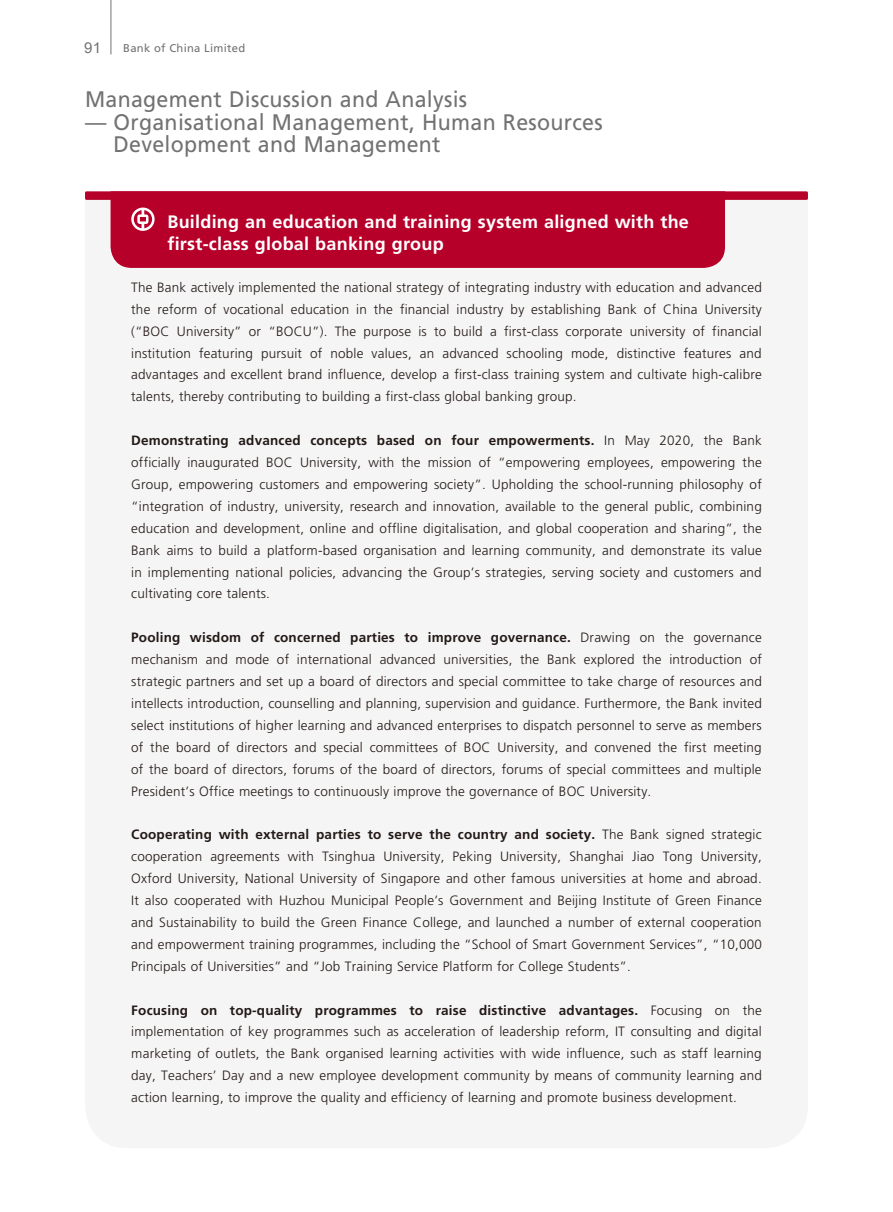
<style>
.page{position:relative;width:893px;height:1212px;background:#fff}
.page>*{position:absolute;margin:0;border:0;box-sizing:border-box;transform-origin:0 0}
.t1{font:22.5px/22.5px "Frutiger";letter-spacing:.015em;color:#727272;scale:.95 1}
.t2{font:700 18px/22.5px "Frutiger";letter-spacing:.015em;color:#fff}
.t3{font:15px "Arial";color:#727272}
.t4{font:300 13.5px/21.9px "Frutiger";letter-spacing:.015em;color:#231916;text-align:justify}
.t5{font:11.25px "Frutiger";letter-spacing:.025em;color:#727272}
.s1{font-weight:700}
</style>
<div class="page">
<hr style="left:111px;top:0;width:1px;height:54px;background:#727272">
<div style="left:111px;top:200px;width:614px;height:68px;background:#b6002a"></div>
<svg style="left:131px;top:208px;width:24px;height:23px"></svg>
<div style="left:85px;top:191px;width:723px;height:9px;background:#b6002a;border-radius:2px"></div>
<p class="t3" style="left:84px;top:37px;width:18px">91</p>
<p class="t5" style="left:123px;top:41px;width:123px">Bank of China Limited</p>
<h1 class="t1" style="left:85px;top:88px;width:404px">Management Discussion and Analysis</h1>
<h1 class="t1" style="left:114px;top:111px;width:516px;text-indent:-29px">— Organisational Management, Human Resources<br>Development and Management</h1>
<h2 class="t2" style="left:167px;top:210px;width:523px">Building an education and training system aligned with the first-class global banking group</h2>
<p class="t4" style="left:131px;top:276px;width:632px">The Bank actively implemented the national strategy of integrating industry with education and advanced the reform of vocational education in the financial industry by establishing Bank of China University (“BOC University” or “BOCU”). The purpose is to build a first-class corporate university of financial institution featuring pursuit of noble values, an advanced schooling mode, distinctive features and advantages and excellent brand influence, develop a first-class training system and cultivate high-calibre talents, thereby contributing to building a first-class global banking group.</p>
<p class="t4" style="left:131px;top:430px;width:632px"><span class="s1">Demonstrating advanced concepts based on four empowerments.</span> In May 2020, the Bank officially inaugurated BOC University, with the mission of “empowering employees, empowering the Group, empowering customers and empowering society”. Upholding the school-running philosophy of “integration of industry, university, research and innovation, available to the general public, combining education and development, online and offline digitalisation, and global cooperation and sharing”, the Bank aims to build a platform-based organisation and learning community, and demonstrate its value in implementing national policies, advancing the Group’s strategies, serving society and customers and cultivating core talents.</p>
<p class="t4" style="left:131px;top:627px;width:632px"><span class="s1">Pooling wisdom of concerned parties to improve governance.</span> Drawing on the governance mechanism and mode of international advanced universities, the Bank explored the introduction of strategic partners and set up a board of directors and special committee to take charge of resources and intellects introduction, counselling and planning, supervision and guidance. Furthermore, the Bank invited select institutions of higher learning and advanced enterprises to dispatch personnel to serve as members of the board of directors and special committees of BOC University, and convened the first meeting of the board of directors, forums of the board of directors, forums of special committees and multiple President’s Office meetings to continuously improve the governance of BOC University.</p>
<p class="t4" style="left:131px;top:824px;width:632px"><span class="s1">Cooperating with external parties to serve the country and society.</span> The Bank signed strategic cooperation agreements with Tsinghua University, Peking University, Shanghai Jiao Tong University, Oxford University, National University of Singapore and other famous universities at home and abroad.<br>It also cooperated with Huzhou Municipal People’s Government and Beijing Institute of Green Finance and Sustainability to build the Green Finance College, and launched a number of external cooperation and empowerment training programmes, including the “School of Smart Government Services”, “10,000<br>Principals of Universities” and “Job Training Service Platform for College Students”.</p>
<p class="t4" style="left:131px;top:999px;width:632px"><span class="s1">Focusing on top-quality programmes to raise distinctive advantages.</span> Focusing on the implementation of key programmes such as acceleration of leadership reform, IT consulting and digital marketing of outlets, the Bank organised learning activities with wide influence, such as staff learning day, Teachers’ Day and a new employee development community by means of community learning and action learning, to improve the quality and efficiency of learning and promote business development.</p>
</div>
